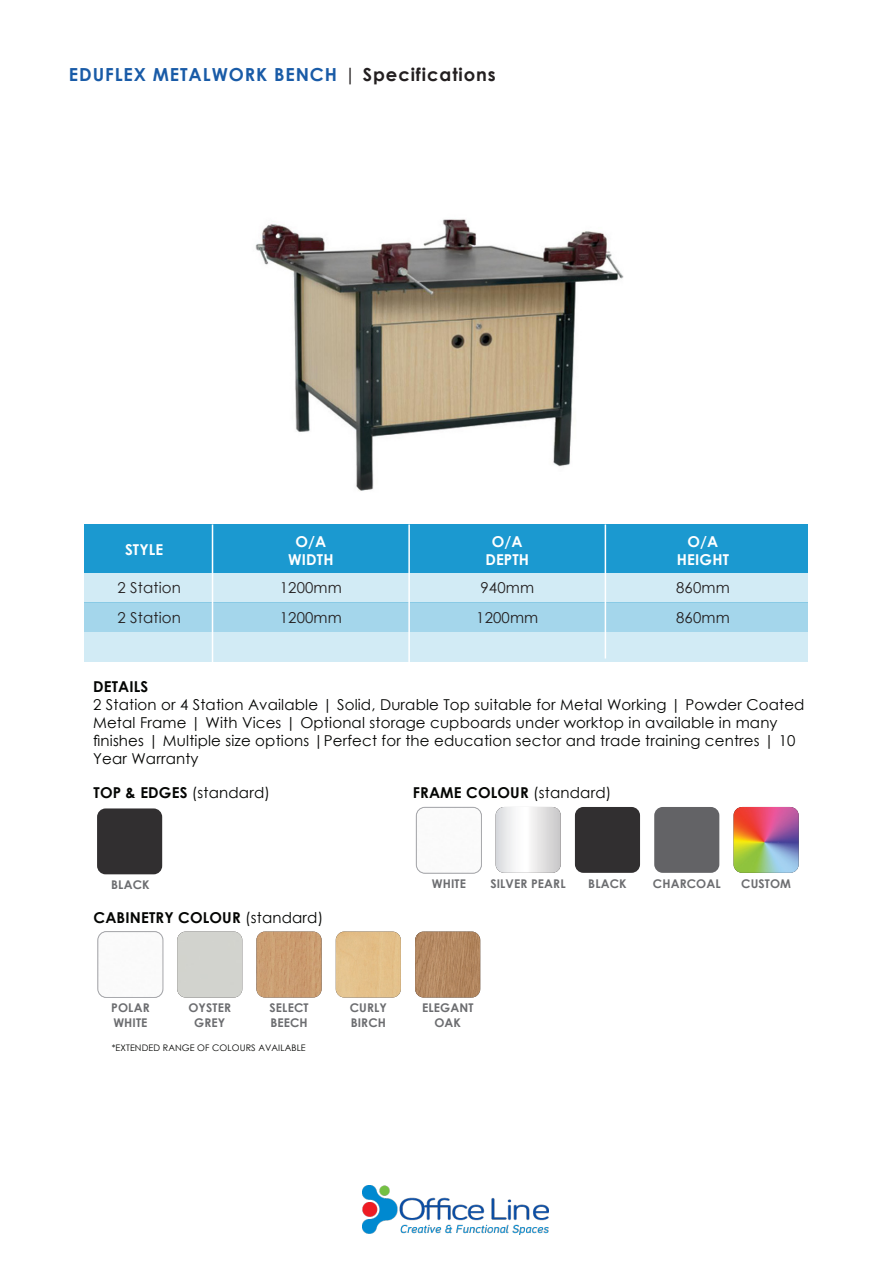
<style>
.page{position:relative;width:893px;height:1263px;background:#fff}
.page>*{position:absolute;margin:0;border:0;box-sizing:border-box;transform-origin:0 0}
.t1{font:700 18px "Century Gothic";letter-spacing:.05em;color:#195ba7}
.t2{font:15px/18px "Century Gothic";letter-spacing:.01em;color:#040503}
.t3{font:700 15px "Century Gothic";letter-spacing:.01em;color:#040503}
.t4{font:15px "Century Gothic";letter-spacing:.01em;color:#231f20}
.t5{font:700 15px "Century Gothic";letter-spacing:.01em;color:#fff}
.t6{font:700 12px/14.4px "Century Gothic";letter-spacing:.01em;color:#6c6d70}
.t7{font:9px "Century Gothic";letter-spacing:.01em;color:#040503}
.s1{font-weight:400;color:#231f20}
.s2{color:#231f20}
.s3{font-weight:700}
.s4{font-weight:400}
</style>
<div class="page">
<img style="left:255px;top:219px;width:369px;height:272px">
<img style="left:363px;top:1185px;width:185px;height:50px">
<div style="left:85px;top:524px;width:723px;height:49px;background:#1b99d0"></div>
<div style="left:85px;top:573px;width:723px;height:29px;background:#d2ebf5"></div>
<div style="left:85px;top:632px;width:723px;height:30px;background:#d2ebf5"></div>
<div style="left:85px;top:602px;width:723px;height:30px;background:#a4d6eb"></div>
<hr style="left:605px;top:524px;width:1px;height:134px;background:#fff">
<hr style="left:212px;top:524px;width:1px;height:144px;background:#fff">
<hr style="left:408px;top:524px;width:2px;height:144px;background:#fff">
<img style="left:416px;top:807px;width:65px;height:66px">
<div style="left:416px;top:807px;width:66px;height:66px;border:1px solid #a8a9ad;border-radius:9px"></div>
<div style="left:97px;top:808px;width:65px;height:66px;background:#312f30;border-radius:9px"></div>
<img style="left:496px;top:807px;width:65px;height:66px">
<div style="left:654px;top:807px;width:65px;height:66px;background:#636366;border-radius:9px"></div>
<div style="left:575px;top:807px;width:65px;height:66px;background:#312f30;border-radius:9px"></div>
<img style="left:734px;top:807px;width:65px;height:66px">
<img style="left:99px;top:931px;width:64px;height:66px">
<div style="left:97px;top:931px;width:66px;height:67px;border:1px solid #a8a9ad;border-radius:9px"></div>
<div style="left:177px;top:931px;width:65px;height:66px;background:#d2d3ce"></div>
<img style="left:256px;top:931px;width:66px;height:66px">
<img style="left:336px;top:931px;width:65px;height:66px">
<img style="left:415px;top:931px;width:65px;height:66px">
<p class="t1" style="left:69px;top:61px;width:428px">EDUFLEX METALWORK BENCH <span class="s1">|</span> <span class="s2">Specifications</span></p>
<p class="t5" style="left:295px;top:530px;width:32px">O/A</p>
<p class="t5" style="left:288px;top:548px;width:47px">WIDTH</p>
<p class="t5" style="left:492px;top:530px;width:32px">O/A</p>
<p class="t5" style="left:485px;top:548px;width:45px">DEPTH</p>
<p class="t5" style="left:687px;top:530px;width:32px">O/A</p>
<p class="t5" style="left:677px;top:548px;width:54px">HEIGHT</p>
<p class="t5" style="left:125px;top:539px;width:40px">STYLE</p>
<p class="t4" style="left:117px;top:577px;width:65px">2 Station</p>
<p class="t4" style="left:676px;top:577px;width:55px">860mm</p>
<p class="t4" style="left:676px;top:607px;width:55px">860mm</p>
<p class="t4" style="left:280px;top:577px;width:64px">1200mm</p>
<p class="t4" style="left:280px;top:607px;width:64px">1200mm</p>
<p class="t4" style="left:480px;top:577px;width:55px">940mm</p>
<p class="t4" style="left:117px;top:607px;width:65px">2 Station</p>
<p class="t4" style="left:476px;top:607px;width:64px">1200mm</p>
<p class="t3" style="left:93px;top:675px;width:57px">DETAILS</p>
<p class="t2" style="left:93px;top:696px;width:713px">2 Station or 4 Station Available | Solid, Durable Top suitable for Metal Working | Powder Coated Metal Frame | With Vices | Optional storage cupboards under worktop in available in many finishes | Multiple size options |Perfect for the education sector and trade training centres | 10<br>Year Warranty</p>
<p class="t2" style="left:94px;top:784px;width:178px"><span class="s3">TOP &amp; EDGES</span> (standard)</p>
<p class="t3" style="left:413px;top:781px;width:200px">FRAME COLOUR <span class="s4">(standard)</span></p>
<p class="t6" style="left:111px;top:877px;width:40px">BLACK</p>
<p class="t6" style="left:432px;top:875px;width:36px">WHITE</p>
<p class="t6" style="left:490px;top:875px;width:77px">SILVER PEARL</p>
<p class="t6" style="left:588px;top:875px;width:40px">BLACK</p>
<p class="t6" style="left:653px;top:875px;width:69px">CHARCOAL</p>
<p class="t6" style="left:741px;top:875px;width:51px">CUSTOM</p>
<p class="t3" style="left:94px;top:906px;width:231px">CABINETRY COLOUR <span class="s4">(standard)</span></p>
<p class="t6" style="left:111px;top:1000px;width:40px">POLAR<br>WHITE</p>
<p class="t6" style="left:188px;top:1000px;width:44px;text-align:center">OYSTER<br>GREY</p>
<p class="t6" style="left:270px;top:1000px;width:40px">SELECT<br>BEECH</p>
<p class="t6" style="left:350px;top:1000px;width:39px">CURLY<br>BIRCH</p>
<p class="t6" style="left:422px;top:1000px;width:53px;text-align:center">ELEGANT<br>OAK</p>
<p class="t7" style="left:112px;top:1041px;width:196px">*EXTENDED RANGE OF COLOURS AVAILABLE</p>
</div>
